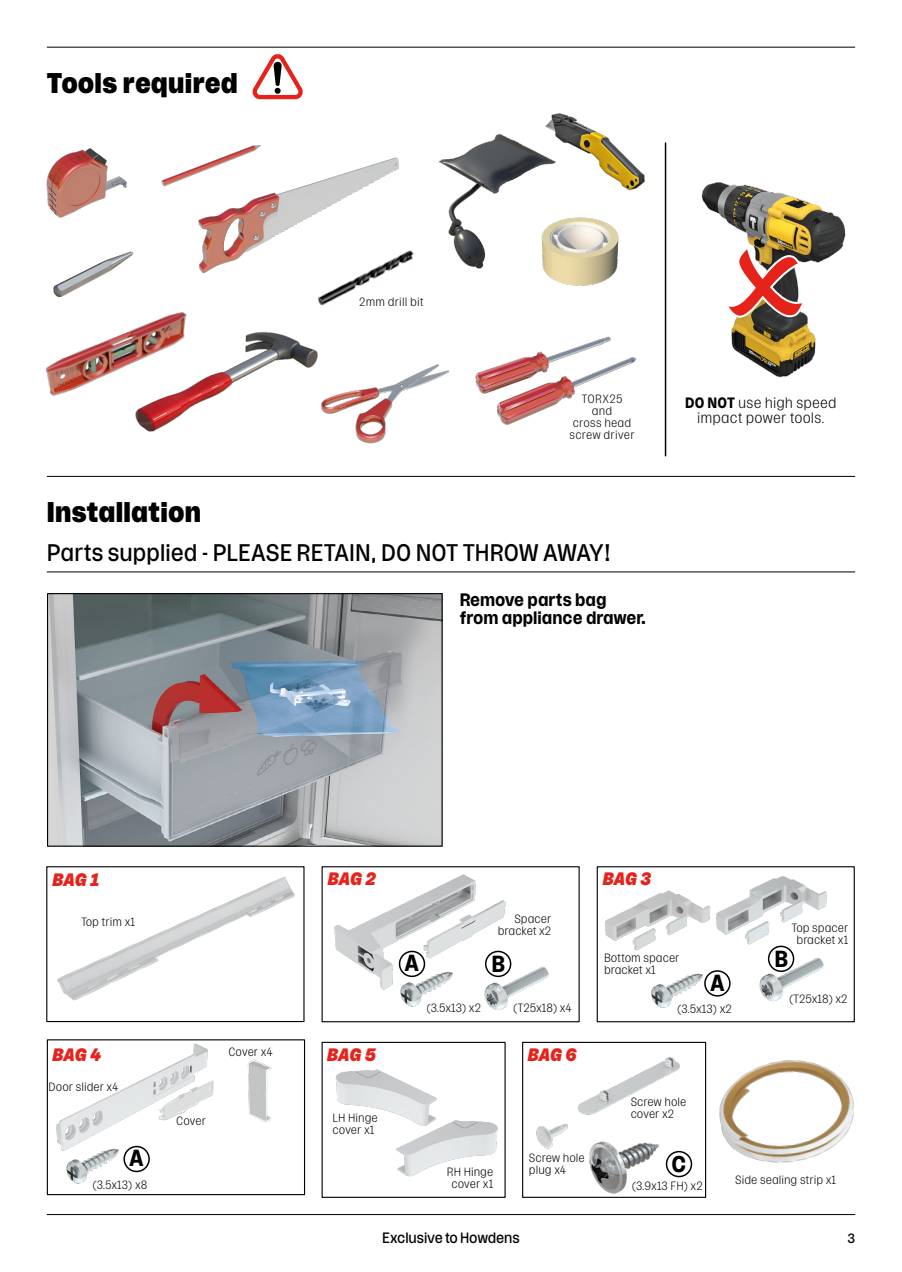
<style>
.page{position:relative;width:902px;height:1272px;background:#fff}
.page>*{position:absolute;margin:0;border:0;box-sizing:border-box;transform-origin:0 0}
.t1{font:900 28.5px "Rooster";letter-spacing:.005em;color:#000}
.t2{font:24px "Rooster";color:#000}
.t3{font:700 23.1px "Rooster";color:#000}
.t4{font:700 18px/18px "Rooster";color:#000}
.t5{font:italic 900 18px "Rooster";letter-spacing:-.005em;color:#e5231b}
.t6{font:300 15px/15px "Rooster";letter-spacing:.005em;color:#000;text-align:center}
.t7{font:15px "Rooster";letter-spacing:-.01em;color:#000}
.t8{font:13.5px "Rooster";color:#000}
.t9{font:300 12px/12px "Rooster";color:#000}
.s1{font-weight:700}
</style>
<div class="page">
<hr style="left:47px;top:1214px;width:808px;height:1px;background:#000">
<img style="left:548px;top:113px;width:98px;height:78px">
<div style="left:47px;top:1039px;width:258px;height:156px;border:1px solid #000"></div>
<div style="left:596px;top:866px;width:258px;height:156px;border:1px solid #000"></div>
<img style="left:321px;top:866px;width:198px;height:126px">
<img style="left:387px;top:962px;width:76px;height:60px">
<img style="left:53px;top:1162px;width:77px;height:34px">
<img style="left:637px;top:973px;width:77px;height:50px">
<img style="left:469px;top:960px;width:95px;height:62px">
<img style="left:759px;top:956px;width:65px;height:45px">
<img style="left:706px;top:1051px;width:148px;height:126px">
<img style="left:396px;top:1120px;width:102px;height:57px">
<img style="left:335px;top:1069px;width:105px;height:70px">
<div style="left:522px;top:1041px;width:184px;height:156px;border:1px solid #000"></div>
<img style="left:536px;top:1123px;width:32px;height:25px">
<img style="left:577px;top:1057px;width:103px;height:58px">
<img style="left:49px;top:595px;width:391px;height:249px">
<div style="left:47px;top:593px;width:395px;height:253px;border:1px solid #000"></div>
<div style="left:46px;top:866px;width:258px;height:156px;border:1px solid #000"></div>
<img style="left:47px;top:874px;width:257px;height:137px">
<img style="left:47px;top:1039px;width:167px;height:123px">
<img style="left:720px;top:876px;width:107px;height:79px">
<img style="left:597px;top:881px;width:123px;height:76px">
<img style="left:161px;top:145px;width:100px;height:42px">
<img style="left:46px;top:148px;width:82px;height:70px">
<img style="left:326px;top:364px;width:124px;height:80px">
<img style="left:46px;top:312px;width:141px;height:84px">
<img style="left:475px;top:336px;width:162px;height:89px">
<hr style="left:664px;top:143px;width:2px;height:313px;background:#000">
<img style="left:53px;top:251px;width:81px;height:47px">
<img style="left:128px;top:318px;width:198px;height:114px">
<img style="left:318px;top:250px;width:96px;height:56px">
<img style="left:184px;top:153px;width:222px;height:127px">
<img style="left:438px;top:123px;width:122px;height:146px">
<img style="left:519px;top:208px;width:100px;height:78px">
<img style="left:664px;top:157px;width:182px;height:235px">
<svg style="left:719px;top:241px;width:90px;height:79px"></svg>
<img style="left:247px;top:1059px;width:25px;height:63px">
<img style="left:158px;top:1077px;width:56px;height:46px">
<hr style="left:47px;top:47px;width:808px;height:1px;background:#000">
<svg style="left:252px;top:54px;width:51px;height:46px"></svg>
<hr style="left:47px;top:476px;width:808px;height:1px;background:#000">
<hr style="left:47px;top:571px;width:808px;height:1px;background:#000">
<img style="left:589px;top:1141px;width:70px;height:53px">
<div style="left:399px;top:951px;width:25px;height:25px;background:#fff;border-radius:50%"></div>
<div style="left:399px;top:950px;width:26px;height:27px;border:2px solid #000;border-radius:50%"></div>
<div style="left:705px;top:970px;width:24px;height:25px;background:#fff;border-radius:50%"></div>
<div style="left:704px;top:970px;width:26px;height:26px;border:2px solid #000;border-radius:50%"></div>
<div style="left:485px;top:951px;width:25px;height:25px;background:#fff;border-radius:50%"></div>
<div style="left:485px;top:950px;width:26px;height:27px;border:2px solid #000;border-radius:50%"></div>
<div style="left:768px;top:946px;width:25px;height:25px;background:#fff;border-radius:50%"></div>
<div style="left:767px;top:945px;width:27px;height:27px;border:2px solid #000;border-radius:50%"></div>
<div style="left:665px;top:1150px;width:27px;height:27px;border:2px solid #000;border-radius:50%"></div>
<div style="left:124px;top:1146px;width:25px;height:25px;background:#fff;border-radius:50%"></div>
<div style="left:123px;top:1145px;width:27px;height:27px;border:2px solid #000;border-radius:50%"></div>
<h1 class="t1" style="left:47px;top:68px;width:192px">Tools required</h1>
<p class="t9" style="left:359px;top:296px;width:66px">2mm drill bit</p>
<p class="t9" style="left:569px;top:392px;width:67px;text-align:center">TORX25<br>and<br>cross head screw driver</p>
<p class="t6" style="left:685px;top:396px;width:153px"><span class="s1">DO NOT</span> use high speed impact power tools.</p>
<h1 class="t1" style="left:47px;top:497px;width:156px">Installation</h1>
<h2 class="t2" style="left:47px;top:540px;width:565px">Parts supplied - PLEASE RETAIN, DO NOT THROW AWAY!</h2>
<h3 class="t4" style="left:459px;top:590px;width:188px">Remove parts bag from appliance drawer.</h3>
<h3 class="t5" style="left:53px;top:870px;width:48px">BAG 1</h3>
<h3 class="t5" style="left:328px;top:869px;width:49px">BAG 2</h3>
<h3 class="t5" style="left:603px;top:869px;width:50px">BAG 3</h3>
<p class="t9" style="left:81px;top:916px;width:55px">Top trim x1</p>
<p class="t9" style="left:498px;top:912px;width:55px;text-align:right">Spacer bracket x2</p>
<p class="t9" style="left:791px;top:922px;width:58px;text-align:center">Top spacer bracket x1</p>
<h3 class="t3" style="left:404px;top:950px;width:16px">A</h3>
<h3 class="t3" style="left:491px;top:951px;width:15px">B</h3>
<h3 class="t3" style="left:774px;top:946px;width:15px">B</h3>
<p class="t9" style="left:604px;top:951px;width:77px">Bottom spacer bracket x1</p>
<h3 class="t3" style="left:710px;top:970px;width:16px">A</h3>
<p class="t9" style="left:426px;top:1001px;width:56px">(3.5x13) x2</p>
<p class="t9" style="left:513px;top:1001px;width:60px">(T25x18) x4</p>
<p class="t9" style="left:677px;top:1003px;width:56px">(3.5x13) x2</p>
<p class="t9" style="left:789px;top:993px;width:60px">(T25x18) x2</p>
<h3 class="t5" style="left:52px;top:1045px;width:50px">BAG 4</h3>
<p class="t9" style="left:228px;top:1046px;width:46px">Cover x4</p>
<h3 class="t5" style="left:327px;top:1045px;width:50px">BAG 5</h3>
<h3 class="t5" style="left:527px;top:1045px;width:51px">BAG 6</h3>
<p class="t9" style="left:49px;top:1080px;width:72px">Door slider x4</p>
<p class="t9" style="left:176px;top:1114px;width:31px">Cover</p>
<p class="t9" style="left:332px;top:1111px;width:47px">LH Hinge cover x1</p>
<p class="t9" style="left:630px;top:1095px;width:57px">Screw hole cover x2</p>
<h3 class="t3" style="left:129px;top:1145px;width:16px">A</h3>
<h3 class="t3" style="left:671px;top:1151px;width:16px">C</h3>
<p class="t9" style="left:529px;top:1151px;width:57px">Screw hole plug x4</p>
<p class="t9" style="left:447px;top:1165px;width:48px;text-align:center">RH Hinge cover x1</p>
<p class="t9" style="left:93px;top:1178px;width:56px">(3.5x13) x8</p>
<p class="t9" style="left:632px;top:1180px;width:72px">(3.9x13 FH) x2</p>
<p class="t9" style="left:735px;top:1173px;width:102px">Side sealing strip x1</p>
<p class="t7" style="left:382px;top:1229px;width:139px">Exclusive to Howdens</p>
<p class="t8" style="left:847px;top:1230px;width:9px">3</p>
</div>
